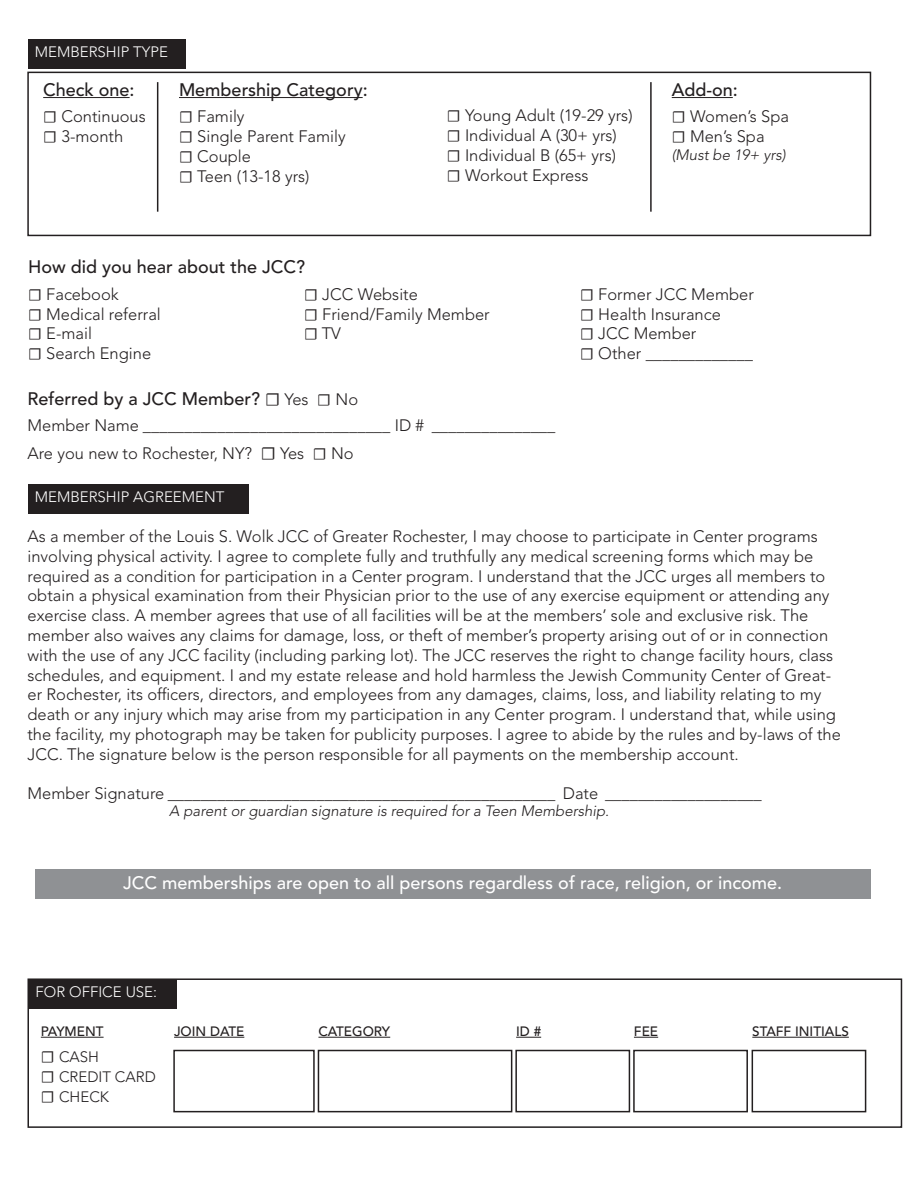
<style>
.page{position:relative;width:918px;height:1188px;background:#fff}
.page>*{position:absolute;margin:0;border:0;box-sizing:border-box;transform-origin:0 0}
.t1{font:500 18px "Avenir LT Std";color:#231f20}
.t2{font:500 18px "Avenir LT Std";color:#fff}
.t3{font:300 16.5px/19.8px "Avenir LT Std";color:#231f20}
.t4{font:italic 300 15px "Avenir LT Std";color:#231f20}
.t5{font:300 15px "Avenir LT Std";color:#fff}
.t6{font:300 15px/19.8px "Avenir LT Std";color:#231f20}
.t7{font:500 13.5px "Avenir LT Std";color:#231f20}
.s1{font-family:"Minion Pro";font-weight:400}
.s2{font-weight:300;font-size:16.5px}
.s3{font-family:"Minion Pro";font-weight:400;font-size:16.5px}
.s4{font-family:"Minion Pro";font-weight:400;font-size:18px}
</style>
<div class="page">
<div style="left:27px;top:978px;width:875px;height:150px;border:2px solid #231f20"></div>
<div style="left:28px;top:39px;width:158px;height:30px;background:#231f20"></div>
<div style="left:28px;top:484px;width:220px;height:30px;background:#231f20"></div>
<div style="left:29px;top:979px;width:147px;height:30px;background:#231f20"></div>
<div style="left:27px;top:72px;width:844px;height:164px;border:2px solid #231f20"></div>
<hr style="left:43px;top:97px;width:87px;height:1px;background:#231f20">
<hr style="left:672px;top:97px;width:61px;height:1px;background:#231f20">
<hr style="left:179px;top:97px;width:184px;height:1px;background:#231f20">
<hr style="left:157px;top:82px;width:1px;height:130px;background:#231f20">
<hr style="left:650px;top:82px;width:2px;height:130px;background:#231f20">
<div style="left:35px;top:869px;width:835px;height:30px;background:#8f9194"></div>
<hr style="left:41px;top:1037px;width:63px;height:1px;background:#231f20">
<hr style="left:174px;top:1037px;width:70px;height:1px;background:#231f20">
<hr style="left:318px;top:1037px;width:72px;height:1px;background:#231f20">
<svg style="left:516px;top:1037px;width:25px;height:1px"></svg>
<svg style="left:634px;top:1037px;width:24px;height:1px"></svg>
<hr style="left:752px;top:1037px;width:97px;height:1px;background:#231f20">
<div style="left:173px;top:1050px;width:142px;height:62px;border:2px solid #231f20"></div>
<div style="left:318px;top:1050px;width:194px;height:62px;border:2px solid #231f20"></div>
<div style="left:515px;top:1050px;width:115px;height:62px;border:2px solid #231f20"></div>
<div style="left:633px;top:1050px;width:115px;height:62px;border:2px solid #231f20"></div>
<div style="left:752px;top:1050px;width:114px;height:62px;border:2px solid #231f20"></div>
<p class="t5" style="left:35px;top:43px;width:135px">MEMBERSHIP TYPE</p>
<p class="t1" style="left:43px;top:79px;width:93px">Check one:</p>
<p class="t3" style="left:43px;top:107px;width:104px"><span class="s1">☐</span> Continuous <span class="s1">☐</span> 3-month</p>
<p class="t1" style="left:179px;top:79px;width:190px">Membership Category:</p>
<p class="t3" style="left:179px;top:107px;width:168px"><span class="s1">☐</span> Family<br><span class="s1">☐</span> Single Parent Family <span class="s1">☐</span> Couple<br><span class="s1">☐</span> Teen (13-18 yrs)</p>
<p class="t3" style="left:447px;top:106px;width:187px"><span class="s1">☐</span> Young Adult (19-29 yrs) <span class="s1">☐</span> Individual A (30+ yrs) <span class="s1">☐</span> Individual B (65+ yrs) <span class="s1">☐</span> Workout Express</p>
<p class="t1" style="left:28px;top:256px;width:279px">How did you hear about the JCC?</p>
<p class="t1" style="left:672px;top:79px;width:68px">Add-on:</p>
<p class="t3" style="left:672px;top:107px;width:119px"><span class="s1">☐</span> Women’s Spa <span class="s1">☐</span> Men’s Spa</p>
<p class="t4" style="left:672px;top:146px;width:115px">(Must be 19+ yrs)</p>
<p class="t3" style="left:28px;top:284px;width:134px"><span class="s1">☐</span> Facebook<br><span class="s1">☐</span> Medical referral <span class="s1">☐</span> E-mail<br><span class="s1">☐</span> Search Engine</p>
<p class="t3" style="left:304px;top:284px;width:187px"><span class="s1">☐</span> JCC Website<br><span class="s1">☐</span> Friend/Family Member <span class="s1">☐</span> TV</p>
<p class="t3" style="left:580px;top:284px;width:175px"><span class="s1">☐</span> Former JCC Member <span class="s1">☐</span> Health Insurance<br><span class="s1">☐</span> JCC Member<br><span class="s1">☐</span> Other _____________</p>
<p class="t1" style="left:27px;top:388px;width:332px">Referred by a JCC Member? <span class="s1">☐</span> <span class="s2">Yes</span> <span class="s3">☐</span> <span class="s2">No</span></p>
<p class="t3" style="left:27px;top:411px;width:529px;line-height:28.3px">Member Name ______________________________ ID # _______________<br>Are you new to Rochester, NY? <span class="s4">☐</span> Yes <span class="s1">☐</span> No</p>
<p class="t5" style="left:35px;top:488px;width:191px">MEMBERSHIP AGREEMENT</p>
<p class="t3" style="left:27px;top:527px;width:815px">As a member of the Louis S. Wolk JCC of Greater Rochester, I may choose to participate in Center programs involving physical activity. I agree to complete fully and truthfully any medical screening forms which may be required as a condition for participation in a Center program. I understand that the JCC urges all members to obtain a physical examination from their Physician prior to the use of any exercise equipment or attending any exercise class. A member agrees that use of all facilities will be at the members’ sole and exclusive risk. The member also waives any claims for damage, loss, or theft of member’s property arising out of or in connection with the use of any JCC facility (including parking lot). The JCC reserves the right to change facility hours, class schedules, and equipment. I and my estate release and hold harmless the Jewish Community Center of Great&shy;er Rochester, its officers, directors, and employees from any damages, claims, loss, and liability relating to my death or any injury which may arise from my participation in any Center program. I understand that, while using the facility, my photograph may be taken for publicity purposes. I agree to abide by the rules and by-laws of the JCC. The signature below is the person responsible for all payments on the membership account.</p>
<p class="t3" style="left:28px;top:784px;width:736px">Member Signature _______________________________________________ Date ___________________</p>
<p class="t4" style="left:169px;top:802px;width:441px">A parent or guardian signature is required for a Teen Membership.</p>
<p class="t2" style="left:123px;top:873px;width:660px">JCC memberships are open to all persons regardless of race, religion, or income.</p>
<p class="t5" style="left:36px;top:983px;width:123px">FOR OFFICE USE:</p>
<p class="t7" style="left:41px;top:1023px;width:64px">PAYMENT</p>
<p class="t6" style="left:41px;top:1047px;width:116px"><span class="s3">☐</span> CASH<br><span class="s3">☐</span> CREDIT CARD <span class="s3">☐</span> CHECK</p>
<p class="t7" style="left:174px;top:1023px;width:72px">JOIN DATE</p>
<p class="t7" style="left:318px;top:1023px;width:73px">CATEGORY</p>
<p class="t7" style="left:516px;top:1023px;width:27px">ID #</p>
<p class="t7" style="left:634px;top:1023px;width:26px">FEE</p>
<p class="t7" style="left:752px;top:1023px;width:98px">STAFF INITIALS</p>
</div>
